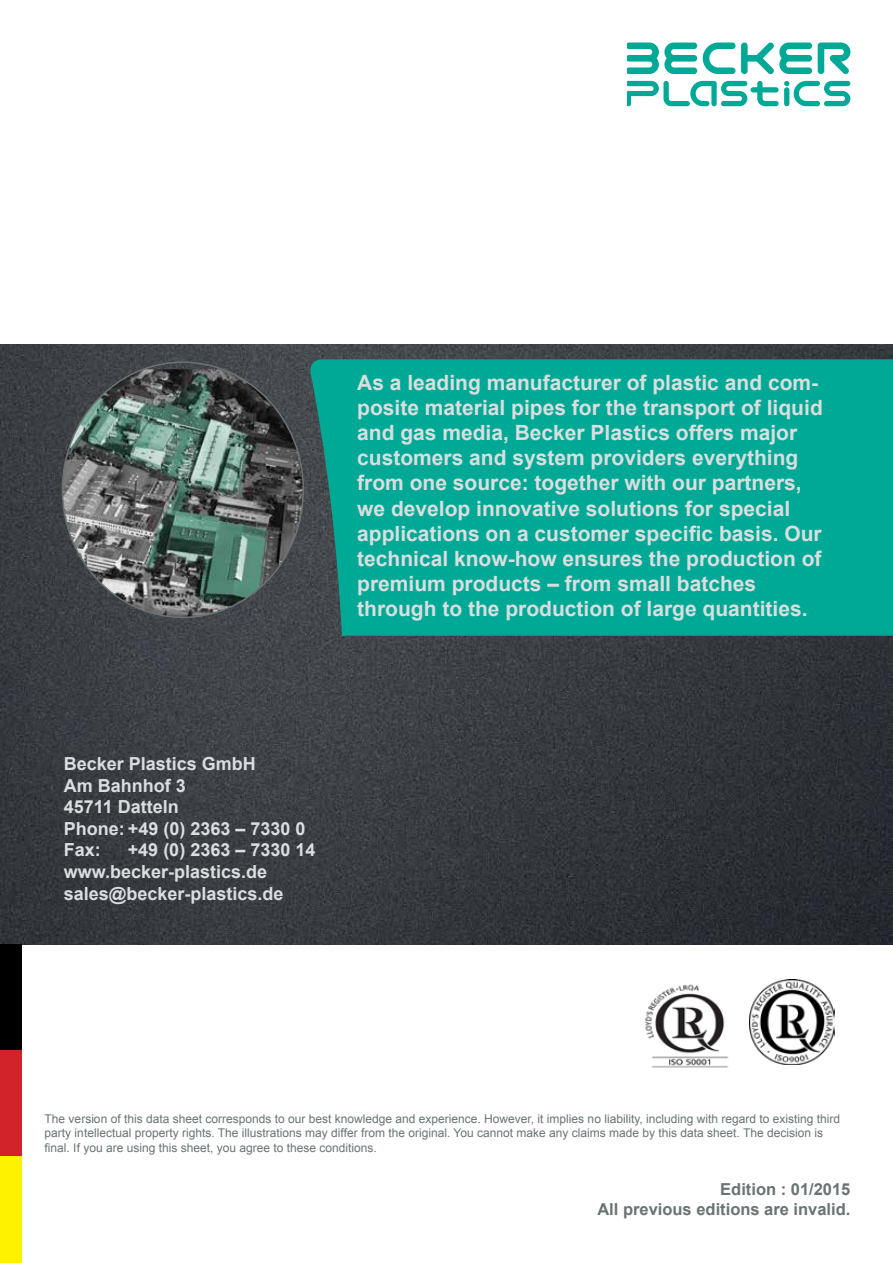
<style>
.page{position:relative;width:893px;height:1263px;background:#fff}
.page>*{position:absolute;margin:0;border:0;box-sizing:border-box;transform-origin:0 0}
.t1{font:700 21px/25.2px "Arial";color:#dadedf}
.t2{font:700 18px/21.6px "Arial";color:#dadedf}
.t3{font:700 16.5px/19.8px "Arial";color:#6a7374;text-align:right}
.t4{font:12px/14.4px "Arial";color:#6a7374}
</style>
<div class="page">
<img style="left:0;top:344px;width:893px;height:600px">
<div style="left:308px;top:359px;width:585px;height:277px;background:#00a995"></div>
<svg style="left:741px;top:43px;width:71px;height:31px"></svg>
<svg style="left:703px;top:43px;width:32px;height:31px"></svg>
<svg style="left:627px;top:81px;width:223px;height:25px"></svg>
<div style="left:784px;top:87px;width:5px;height:19px;background:#00a995;border-radius:3px"></div>
<svg style="left:627px;top:43px;width:70px;height:31px"></svg>
<svg style="left:818px;top:43px;width:32px;height:31px"></svg>
<img style="left:62px;top:369px;width:241px;height:248px">
<img style="left:750px;top:979px;width:85px;height:85px">
<img style="left:645px;top:984px;width:84px;height:84px">
<div style="left:0;top:944px;width:21px;height:106px;background:#000"></div>
<div style="left:0;top:1050px;width:21px;height:107px;background:#d2232a"></div>
<div style="left:0;top:1157px;width:21px;height:106px;background:#fff200"></div>
<p class="t1" style="left:357px;top:370px;width:467px">As a leading manufacturer of plastic and com&shy;posite material pipes for the transport of liquid and gas media, Becker Plastics offers major customers and system providers everything from one source: together with our partners, we develop innovative solutions for special applications on a customer specific basis. Our technical know-how ensures the production of premium products – from small batches through to the production of large quantities.</p>
<p class="t2" style="left:64px;top:753px;width:243px">Becker Plastics GmbH<br>Am Bahnhof 3<br>45711 Datteln<br>Phone: +49 (0) 2363 – 7330 0<br>Fax:</p>
<p class="t2" style="left:64px;top:840px;width:253px;text-indent:64px">+49 (0) 2363 – 7330 14 www.becker-plastics.de sales@becker-plastics.de</p>
<p class="t4" style="left:45px;top:1111px;width:797px">The version of this data sheet corresponds to our best knowledge and experience. However, it implies no liability, including with regard to existing third party intellectual property rights. The illustrations may differ from the original. You cannot make any claims made by this data sheet. The decision is final. If you are using this sheet, you agree to these conditions.</p>
<p class="t3" style="left:597px;top:1180px;width:255px">Edition : 01/2015<br>All previous editions are invalid.</p>
</div>
